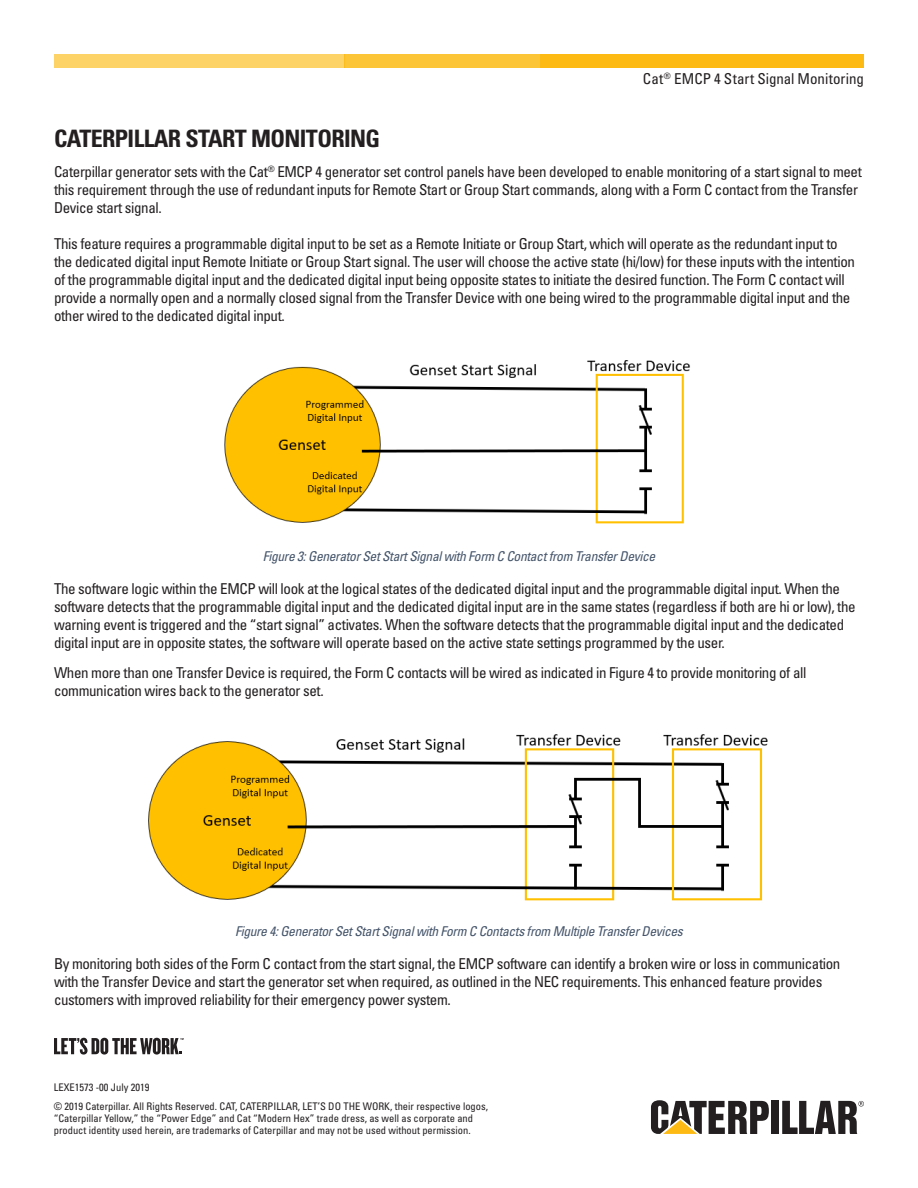
<style>
.page{position:relative;width:918px;height:1188px;background:#fff}
.page>*{position:absolute;margin:0;border:0;box-sizing:border-box;transform-origin:0 0}
.Subheader{font:700 condensed 24px "Univers LT Std";letter-spacing:-.025em;color:#231f20}
.Body{font:condensed 15px/18px "Univers LT Std";letter-spacing:-.025em;color:#231f20}
.Body-2{font:condensed 15px "Univers LT Std";letter-spacing:.005em;color:#231f20}
.t1{font:italic condensed 13.5px "Univers LT Std";letter-spacing:-.025em;color:#44546a}
.t2{font:condensed 13.5px "Univers LT Std";color:#231f20}
.t3{font:condensed 10.5px/12px "Univers LT Std";color:#231f20}
</style>
<div class="page">
<div style="left:540px;top:54px;width:324px;height:14px;background:#fcba13"></div>
<div style="left:54px;top:54px;width:290px;height:14px;background:#fdd266"></div>
<div style="left:344px;top:54px;width:196px;height:14px;background:#fcc437"></div>
<img style="left:224px;top:360px;width:466px;height:164px">
<img style="left:148px;top:734px;width:620px;height:167px">
<svg style="left:54px;top:1038px;width:130px;height:17px"></svg>
<div style="left:771px;top:1101px;width:8px;height:33px;background:#231f20"></div>
<svg style="left:651px;top:1100px;width:118px;height:34px"></svg>
<svg style="left:782px;top:1101px;width:82px;height:33px"></svg>
<p class="Body-2" style="left:643px;top:70px;width:223px">Cat<sup>®</sup> EMCP 4 Start Signal Monitoring</p>
<p class="Subheader" style="left:54px;top:124px;width:328px">CATERPILLAR START MONITORING</p>
<p class="Body" style="left:54px;top:162px;width:809px">Caterpillar generator sets with the Cat<sup>®</sup> EMCP 4 generator set control panels have been developed to enable monitoring of a start signal to meet this requirement through the use of redundant inputs for Remote Start or Group Start commands, along with a Form C contact from the Transfer<br>Device start signal.</p>
<p class="Body" style="left:54px;top:234px;width:803px">This feature requires a programmable digital input to be set as a Remote Initiate or Group Start, which will operate as the redundant input to the dedicated digital input Remote Initiate or Group Start signal. The user will choose the active state (hi/low) for these inputs with the intention of the programmable digital input and the dedicated digital input being opposite states to initiate the desired function. The Form C contact will provide a normally open and a normally closed signal from the Transfer Device with one being wired to the programmable digital input and the other wired to the dedicated digital input.</p>
<p class="t1" style="left:263px;top:548px;width:394px">Figure 3: Generator Set Start Signal with Form C Contact from Transfer Device</p>
<p class="Body" style="left:54px;top:579px;width:803px">The software logic within the EMCP will look at the logical states of the dedicated digital input and the programmable digital input. When the software detects that the programmable digital input and the dedicated digital input are in the same states (regardless if both are hi or low), the warning event is triggered and the “start signal” activates. When the software detects that the programmable digital input and the dedicated digital input are in opposite states, the software will operate based on the active state settings programmed by the user.</p>
<p class="Body" style="left:54px;top:663px;width:754px">When more than one Transfer Device is required, the Form C contacts will be wired as indicated in Figure 4 to provide monitoring of all communication wires back to the generator set.</p>
<p class="t1" style="left:235px;top:923px;width:449px">Figure 4: Generator Set Start Signal with Form C Contacts from Multiple Transfer Devices</p>
<p class="Body" style="left:54px;top:954px;width:788px">By monitoring both sides of the Form C contact from the start signal, the EMCP software can identify a broken wire or loss in communication with the Transfer Device and start the generator set when required, as outlined in the NEC requirements. This enhanced feature provides customers with improved reliability for their emergency power system.</p>
<p class="t3" style="left:54px;top:1081px;width:97px">LEXE1573 -00 July 2019</p>
<p class="t3" style="left:54px;top:1100px;width:436px">© 2019 Caterpillar. All Rights Reserved. CAT, CATERPILLAR, LET’S DO THE WORK, their respective logos, “Caterpillar Yellow,” the “Power Edge” and Cat “Modern Hex” trade dress, as well as corporate and product identity used herein, are trademarks of Caterpillar and may not be used without permission.</p>
<p class="t2" style="left:456px;top:1121px;width:7px">3</p>
</div>
